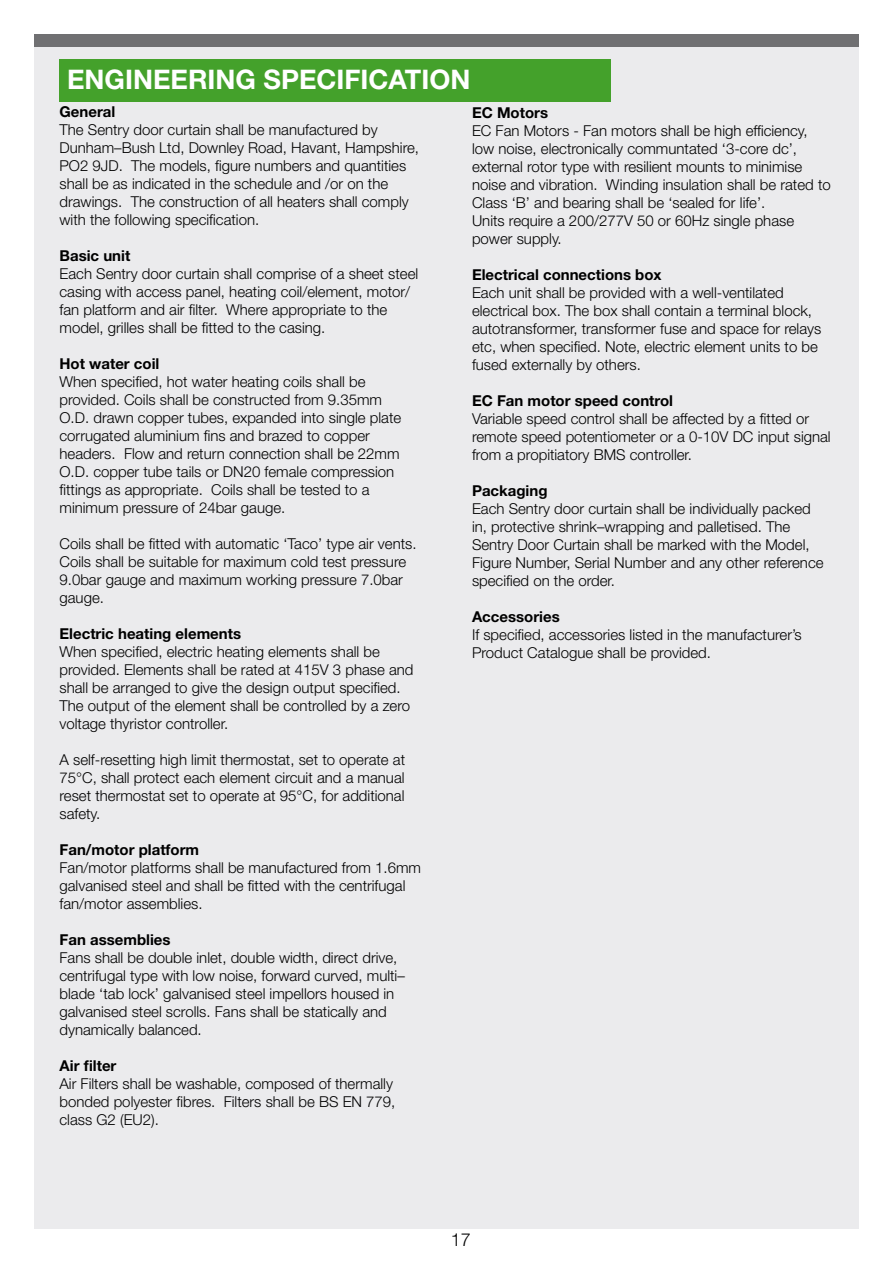
<style>
.page{position:relative;width:893px;height:1263px;background:#fff}
.page>*{position:absolute;margin:0;border:0;box-sizing:border-box;transform-origin:0 0}
.t1{font:700 27px "Helvetica Neue LT Std";color:#fff}
.t2{font:300 18px "Helvetica Neue LT Std";color:#000}
.t3{font:300 15px/18px "Helvetica Neue LT Std";color:#000}
.t4{font:700 15px "Helvetica Neue LT Std";color:#000}
</style>
<div class="page">
<div style="left:34px;top:34px;width:825px;height:1195px;background:#ebebed"></div>
<div style="left:34px;top:34px;width:825px;height:13px;background:#707072"></div>
<div style="left:60px;top:60px;width:551px;height:42px;background:#44a12b"></div>
<h1 class="t1" style="left:67px;top:63px;width:405px">ENGINEERING SPECIFICATION</h1>
<p class="t4" style="left:60px;top:102px;width:57px">General</p>
<p class="t3" style="left:60px;top:120px;width:361px">The Sentry door curtain shall be manufactured by Dunham–Bush Ltd, Downley Road, Havant, Hampshire, PO2 9JD. The models, figure numbers and quantities shall be as indicated in the schedule and /or on the drawings. The construction of all heaters shall comply with the following specification.</p>
<p class="t4" style="left:60px;top:246px;width:72px">Basic unit</p>
<p class="t3" style="left:60px;top:264px;width:360px">Each Sentry door curtain shall comprise of a sheet steel casing with access panel, heating coil/element, motor/ fan platform and air filter. Where appropriate to the model, grilles shall be fitted to the casing.</p>
<p class="t4" style="left:60px;top:354px;width:101px">Hot water coil</p>
<p class="t3" style="left:60px;top:372px;width:343px">When specified, hot water heating coils shall be provided. Coils shall be constructed from 9.35mm O.D. drawn copper tubes, expanded into single plate corrugated aluminium fins and brazed to copper headers. Flow and return connection shall be 22mm O.D. copper tube tails or DN20 female compression fittings as appropriate. Coils shall be tested to a minimum pressure of 24bar gauge.</p>
<p class="t3" style="left:60px;top:534px;width:359px">Coils shall be fitted with automatic ‘Taco’ type air vents.<br>Coils shall be suitable for maximum cold test pressure 9.0bar gauge and maximum working pressure 7.0bar gauge.</p>
<p class="t4" style="left:60px;top:624px;width:183px">Electric heating elements</p>
<p class="t3" style="left:60px;top:642px;width:355px">When specified, electric heating elements shall be provided. Elements shall be rated at 415V 3 phase and shall be arranged to give the design output specified.<br>The output of the element shall be controlled by a zero voltage thyristor controller.</p>
<p class="t3" style="left:60px;top:750px;width:347px;text-align:justify">A self-resetting high limit thermostat, set to operate at 75°C, shall protect each element circuit and a manual reset thermostat set to operate at 95°C, for additional safety.</p>
<p class="t4" style="left:60px;top:840px;width:141px">Fan/motor platform</p>
<p class="t3" style="left:60px;top:858px;width:363px">Fan/motor platforms shall be manufactured from 1.6mm galvanised steel and shall be fitted with the centrifugal fan/motor assemblies.</p>
<p class="t4" style="left:60px;top:930px;width:113px">Fan assemblies</p>
<p class="t3" style="left:60px;top:948px;width:347px">Fans shall be double inlet, double width, direct drive, centrifugal type with low noise, forward curved, multi– blade ‘tab lock’ galvanised steel impellors housed in galvanised steel scrolls. Fans shall be statically and dynamically balanced.</p>
<p class="t4" style="left:60px;top:1056px;width:58px">Air filter</p>
<p class="t3" style="left:60px;top:1074px;width:337px">Air Filters shall be washable, composed of thermally bonded polyester fibres. Filters shall be BS EN 779, class G2 (EU2).</p>
<p class="t4" style="left:472px;top:103px;width:78px">EC Motors</p>
<p class="t3" style="left:472px;top:121px;width:360px">EC Fan Motors - Fan motors shall be high efficiency, low noise, electronically communtated ‘3-core dc’, external rotor type with resilient mounts to minimise noise and vibration. Winding insulation shall be rated to Class ‘B’ and bearing shall be ‘sealed for life’.<br>Units require a 200/277V 50 or 60Hz single phase power supply.</p>
<p class="t4" style="left:472px;top:265px;width:191px">Electrical connections box</p>
<p class="t3" style="left:472px;top:283px;width:351px">Each unit shall be provided with a well-ventilated electrical box. The box shall contain a terminal block, autotransformer, transformer fuse and space for relays etc, when specified. Note, electric element units to be fused externally by others.</p>
<p class="t4" style="left:472px;top:391px;width:203px">EC Fan motor speed control</p>
<p class="t3" style="left:472px;top:409px;width:360px">Variable speed control shall be affected by a fitted or remote speed potentiometer or a 0-10V DC input signal from a propitiatory BMS controller.</p>
<p class="t4" style="left:472px;top:481px;width:77px">Packaging</p>
<p class="t3" style="left:472px;top:499px;width:353px">Each Sentry door curtain shall be individually packed in, protective shrink–wrapping and palletised. The Sentry Door Curtain shall be marked with the Model, Figure Number, Serial Number and any other reference specified on the order.</p>
<p class="t4" style="left:472px;top:607px;width:89px">Accessories</p>
<p class="t3" style="left:472px;top:625px;width:331px">If specified, accessories listed in the manufacturer’s<br>Product Catalogue shall be provided.</p>
<p class="t2" style="left:451px;top:1229px;width:22px">17</p>
</div>
